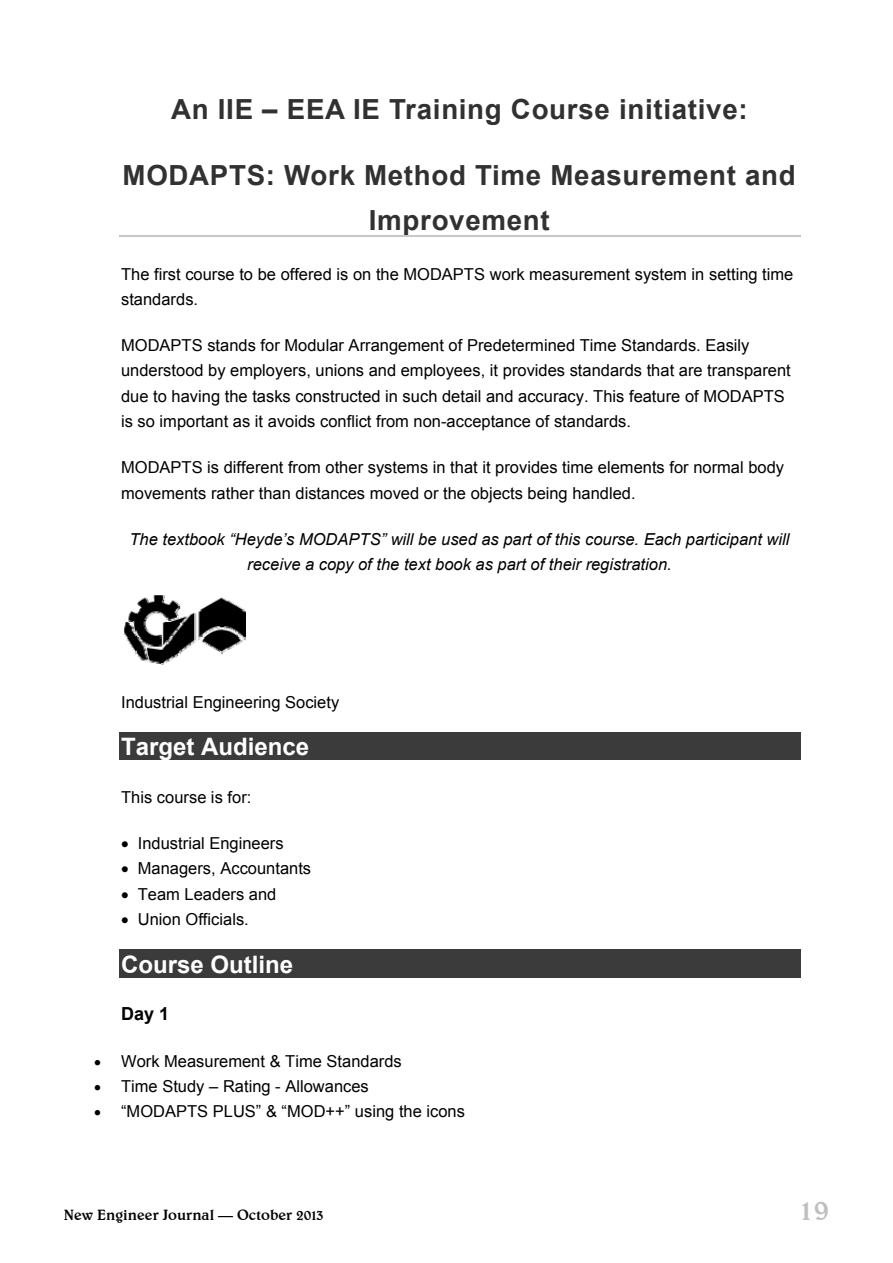
<style>
.page{position:relative;width:893px;height:1263px;background:#fff}
.page>*{position:absolute;margin:0;border:0;box-sizing:border-box;transform-origin:0 0}
.t1{font:500 30px "Belwe BT";color:#bcbec0}
.t2{font:700 27.75px/45px "Arial";letter-spacing:.025em;color:#313131;text-align:center}
.t3{font:700 24px "Arial";color:#fff}
.t4{font:700 18px "Arial";color:#000}
.t5{font:16.5px/25.3px "Arial";color:#000}
.t6{font:italic 16.5px/25.3px "Arial";color:#000;text-align:center}
.t7{font:500 15px "Belwe BT";color:#000}
</style>
<div class="page">
<hr style="left:119px;top:235px;width:681px;height:2px;background:#c8c8c8">
<div style="left:119px;top:732px;width:681px;height:28px;background:#3b3b3b"></div>
<div style="left:119px;top:950px;width:681px;height:28px;background:#3b3b3b"></div>
<img style="left:124px;top:595px;width:121px;height:70px">
<h2 class="t2" style="left:171px;top:88px;width:578px">An IIE – EEA IE Training Course initiative:</h2>
<h2 class="t2" style="left:123px;top:153px;width:675px">MODAPTS: Work Method Time Measurement and<br>Improvement</h2>
<p class="t5" style="left:121px;top:261px;width:674px">The first course to be offered is on the MODAPTS work measurement system in setting time standards.</p>
<p class="t5" style="left:121px;top:333px;width:671px">MODAPTS stands for Modular Arrangement of Predetermined Time Standards. Easily understood by employers, unions and employees, it provides standards that are transparent due to having the tasks constructed in such detail and accuracy. This feature of MODAPTS is so important as it avoids conflict from non-acceptance of standards.</p>
<p class="t5" style="left:121px;top:455px;width:664px">MODAPTS is different from other systems in that it provides time elements for normal body movements rather than distances moved or the objects being handled.</p>
<p class="t6" style="left:129px;top:527px;width:661px">The textbook “Heyde’s MODAPTS” will be used as part of this course. Each participant will receive a copy of the text book as part of their registration.</p>
<p class="t5" style="left:121px;top:689px;width:220px">Industrial Engineering Society</p>
<h3 class="t3" style="left:121px;top:731px;width:189px">Target Audience</h3>
<p class="t5" style="left:121px;top:785px;width:132px">This course is for:</p>
<p class="t5" style="left:121px;top:831px;width:164px">• Industrial Engineers</p>
<p class="t5" style="left:121px;top:856px;width:192px">• Managers, Accountants</p>
<p class="t5" style="left:121px;top:881px;width:157px">• Team Leaders and</p>
<p class="t5" style="left:121px;top:907px;width:129px">• Union Officials.</p>
<h3 class="t3" style="left:121px;top:948px;width:174px">Course Outline</h3>
<p class="t4" style="left:121px;top:1002px;width:49px">Day 1</p>
<p class="t5" style="left:94px;top:1048px;width:309px">• Work Measurement &amp; Time Standards</p>
<p class="t5" style="left:94px;top:1074px;width:276px">• Time Study – Rating - Allowances</p>
<p class="t5" style="left:94px;top:1099px;width:372px">• “MODAPTS PLUS” &amp; “MOD++” using the icons</p>
<p class="t7" style="left:64px;top:1206px;width:261px">New Engineer Journal — October 2013</p>
<h1 class="t1" style="left:798px;top:1191px;width:32px">19</h1>
</div>
